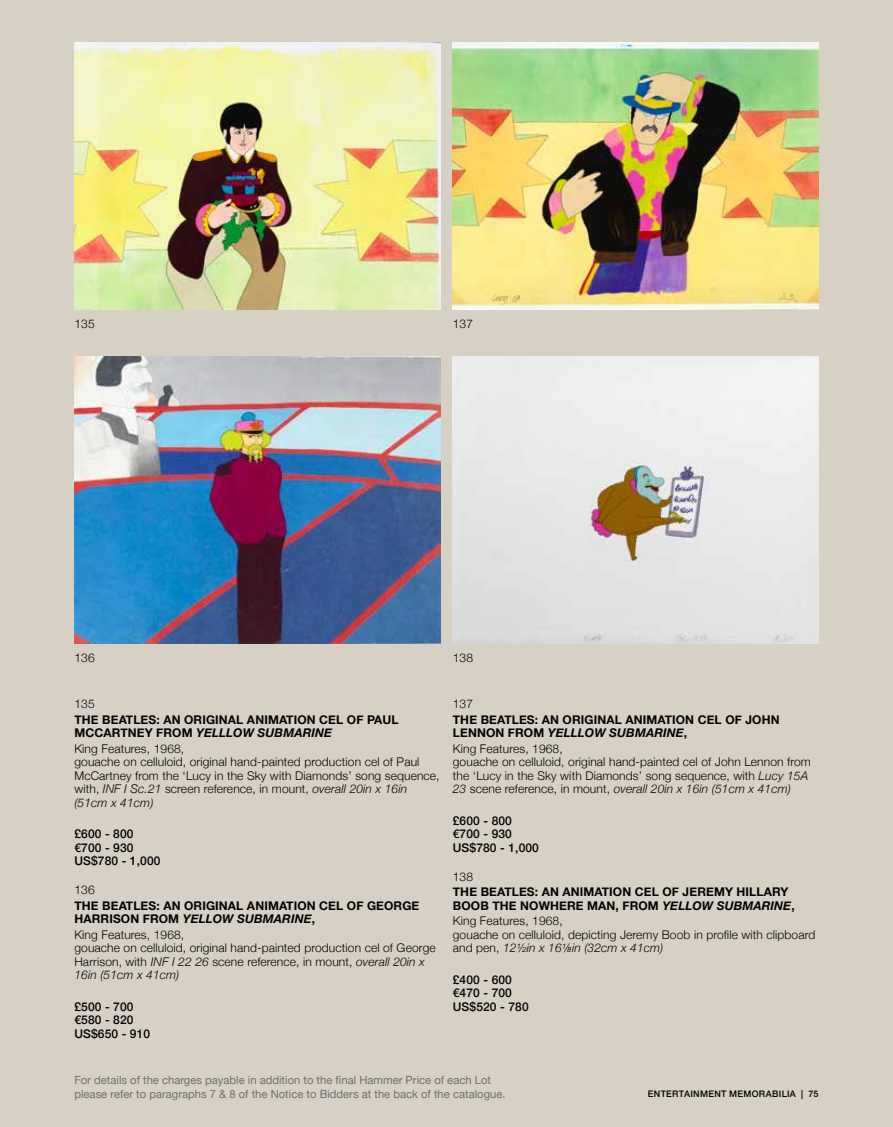
<style>
.page{position:relative;width:893px;height:1127px;background:#d7d1c5}
.page>*{position:absolute;margin:0;border:0;box-sizing:border-box;transform-origin:0 0}
.t1{font:300 12px/13.5px "Helvetica Neue";letter-spacing:.01em;color:#000}
.t2{font:700 12px/13.5px "Helvetica Neue";letter-spacing:.01em;color:#000}
.t3{font:500 12px/13.5px "Helvetica Neue";letter-spacing:.01em;color:#000}
.t4{font:11.25px/13.5px "Helvetica Neue";color:#6f6f6f}
.t5{font:500 9px "Helvetica Neue";letter-spacing:.035em;color:#000}
.s1{font-style:italic}
</style>
<div class="page">
<img style="left:74px;top:356px;width:366px;height:287px">
<img style="left:74px;top:43px;width:366px;height:267px">
<img style="left:453px;top:356px;width:366px;height:287px">
<img style="left:453px;top:43px;width:366px;height:267px">
<p class="t1" style="left:74px;top:316px;width:22px">135</p>
<p class="t1" style="left:453px;top:316px;width:22px">137</p>
<p class="t1" style="left:74px;top:650px;width:22px">136</p>
<p class="t1" style="left:453px;top:650px;width:22px">138</p>
<p class="t1" style="left:74px;top:696px;width:22px">135</p>
<p class="t2" style="left:74px;top:713px;width:326px">THE BEATLES: AN ORIGINAL ANIMATION CEL OF PAUL<br>MCCARTNEY FROM <span class="s1">YELLLOW SUBMARINE</span></p>
<p class="t1" style="left:74px;top:741px;width:367px">King Features, 1968,<br>gouache on celluloid, original hand-painted production cel of Paul McCartney from the ‘Lucy in the Sky with Diamonds’ song sequence, with, <span class="s1">INF I Sc.21</span> screen reference, in mount, <span class="s1">overall 20in x 16in (51cm x 41cm)</span></p>
<p class="t3" style="left:74px;top:826px;width:88px">£600 - 800 €700 - 930<br>US$780 - 1,000</p>
<p class="t1" style="left:74px;top:882px;width:22px">136</p>
<p class="t2" style="left:74px;top:899px;width:346px">THE BEATLES: AN ORIGINAL ANIMATION CEL OF GEORGE<br>HARRISON FROM <span class="s1">YELLOW SUBMARINE</span>,</p>
<p class="t1" style="left:74px;top:927px;width:363px">King Features, 1968,<br>gouache on celluloid, original hand-painted production cel of George Harrison, with <span class="s1">INF I 22 26</span> scene reference, in mount, <span class="s1">overall 20in x 16in (51cm x 41cm)</span></p>
<p class="t3" style="left:74px;top:998px;width:77px">£500 - 700 €580 - 820<br>US$650 - 910</p>
<p class="t1" style="left:453px;top:696px;width:22px">137</p>
<p class="t2" style="left:453px;top:713px;width:328px">THE BEATLES: AN ORIGINAL ANIMATION CEL OF JOHN<br>LENNON FROM <span class="s1">YELLLOW SUBMARINE</span>,</p>
<p class="t1" style="left:453px;top:741px;width:360px">King Features, 1968,<br>gouache on celluloid, original hand-painted cel of John Lennon from the ‘Lucy in the Sky with Diamonds’ song sequence, with <span class="s1">Lucy 15A 23</span> scene reference, in mount, <span class="s1">overall 20in x 16in (51cm x 41cm)</span></p>
<p class="t3" style="left:453px;top:812px;width:88px">£600 - 800 €700 - 930<br>US$780 - 1,000</p>
<p class="t1" style="left:453px;top:869px;width:22px">138</p>
<p class="t2" style="left:453px;top:885px;width:343px">THE BEATLES: AN ANIMATION CEL OF JEREMY HILLARY<br>BOOB THE NOWHERE MAN, FROM <span class="s1">YELLOW SUBMARINE</span>,</p>
<p class="t1" style="left:453px;top:913px;width:364px">King Features, 1968,<br>gouache on celluloid, depicting Jeremy Boob in profile with clipboard and pen, <span class="s1">12½in x 16⅛in (32cm x 41cm)</span></p>
<p class="t3" style="left:453px;top:971px;width:77px">£400 - 600 €470 - 700<br>US$520 - 780</p>
<p class="t4" style="left:74px;top:1074px;width:433px">For details of the charges payable in addition to the final Hammer Price of each Lot please refer to paragraphs 7 &amp; 8 of the Notice to Bidders at the back of the catalogue.</p>
<p class="t5" style="left:648px;top:1087px;width:172px">ENTERTAINMENT MEMORABILIA | 75</p>
</div>
